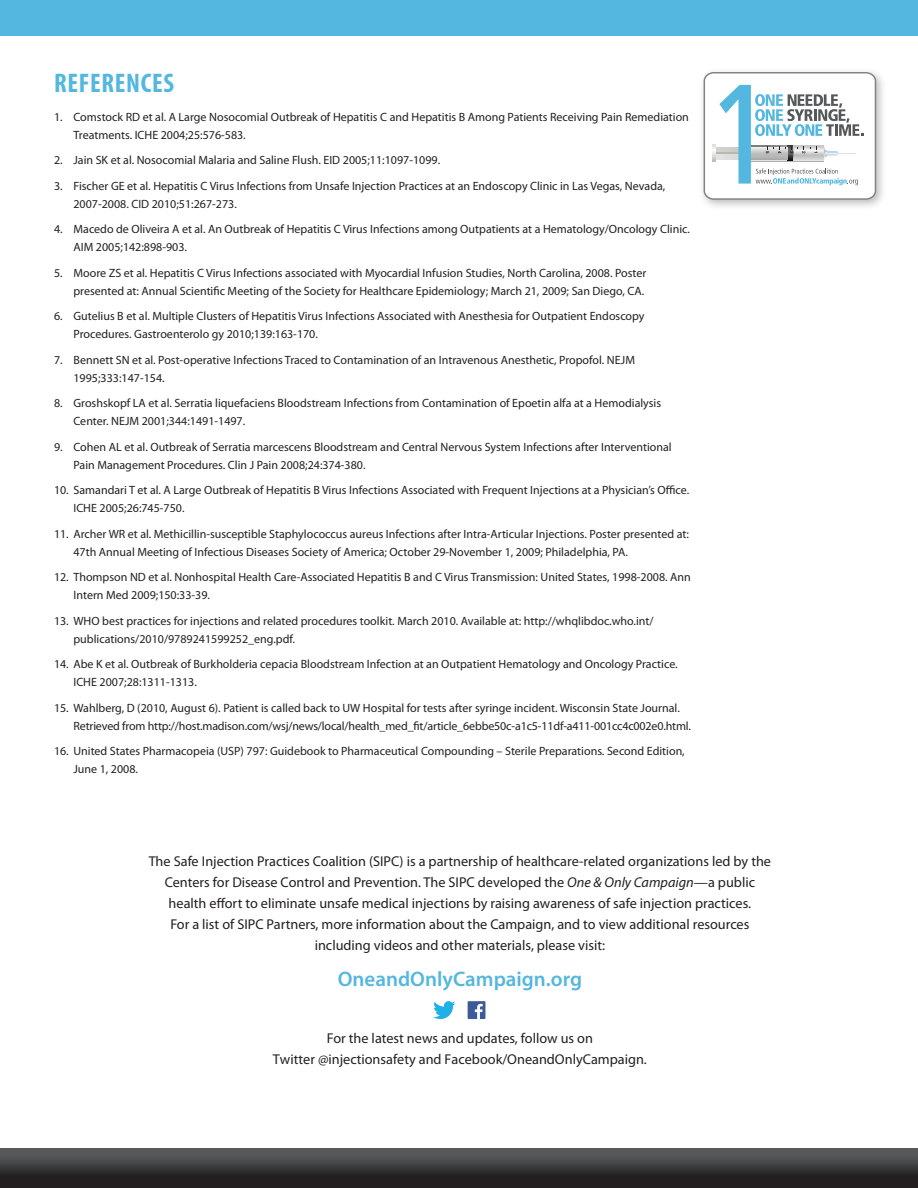
<style>
.page{position:relative;width:918px;height:1188px;background:#fff}
.page>*{position:absolute;margin:0;border:0;box-sizing:border-box;transform-origin:0 0}
.Section_headers{font:700 condensed 27px "Myriad Pro";letter-spacing:.025em;color:#54b7df}
.t1{font:600 21px "Myriad Pro";color:#54b7df}
.t2{font:14.25px/21px "Myriad Pro";color:#231f20;text-align:center}
.references{font:12px/18px "Myriad Pro";color:#231f20}
.s1{font-style:italic}
</style>
<div class="page">
<div style="left:0;top:1148px;width:918px;height:40px;background:linear-gradient(to bottom,#5e6162,#191415)"></div>
<div style="left:0;top:0;width:918px;height:36px;background:#54b7df"></div>
<div style="left:699px;top:67px;width:188px;height:144px;background:#231f20;opacity:.3"></div>
<svg style="left:704px;top:72px;width:172px;height:128px"></svg>
<svg style="left:433px;top:1001px;width:22px;height:18px"></svg>
<div style="left:468px;top:1001px;width:17px;height:18px;background:#3c5a99"></div>
<svg style="left:475px;top:1004px;width:8px;height:15px"></svg>
<h1 class="Section_headers" style="left:54px;top:66px;width:121px">REFERENCES</h1>
<p class="references" style="left:74px;top:108px;width:617px;text-indent:-20px">1. Comstock RD et al. A Large Nosocomial Outbreak of Hepatitis C and Hepatitis B Among Patients Receiving Pain Remediation<br>Treatments. ICHE 2004;25:576-583.</p>
<p class="references" style="left:54px;top:151px;width:388px">2. Jain SK et al. Nosocomial Malaria and Saline Flush. EID 2005;11:1097-1099.</p>
<p class="references" style="left:74px;top:177px;width:593px;text-indent:-20px">3. Fischer GE et al. Hepatitis C Virus Infections from Unsafe Injection Practices at an Endoscopy Clinic in Las Vegas, Nevada,<br>2007-2008. CID 2010;51:267-273.</p>
<p class="references" style="left:74px;top:220px;width:618px;text-indent:-20px">4. Macedo de Oliveira A et al. An Outbreak of Hepatitis C Virus Infections among Outpatients at a Hematology/Oncology Clinic.<br>AIM 2005;142:898-903.</p>
<p class="references" style="left:54px;top:264px;width:594px;text-align:right">5. Moore ZS et al. Hepatitis C Virus Infections associated with Myocardial Infusion Studies, North Carolina, 2008. Poster presented at: Annual Scientific Meeting of the Society for Healthcare Epidemiology; March 21, 2009; San Diego, CA.</p>
<p class="references" style="left:74px;top:307px;width:573px;text-indent:-20px">6. Gutelius B et al. Multiple Clusters of Hepatitis Virus Infections Associated with Anesthesia for Outpatient Endoscopy<br>Procedures. Gastroenterolo gy 2010;139:163-170.</p>
<p class="references" style="left:74px;top:351px;width:563px;text-indent:-20px">7. Bennett SN et al. Post-operative Infections Traced to Contamination of an Intravenous Anesthetic, Propofol. NEJM<br>1995;333:147-154.</p>
<p class="references" style="left:74px;top:394px;width:589px;text-indent:-20px">8. Groshskopf LA et al. Serratia liquefaciens Bloodstream Infections from Contamination of Epoetin alfa at a Hemodialysis<br>Center. NEJM 2001;344:1491-1497.</p>
<p class="references" style="left:74px;top:438px;width:600px;text-indent:-20px">9. Cohen AL et al. Outbreak of Serratia marcescens Bloodstream and Central Nervous System Infections after Interventional<br>Pain Management Procedures. Clin J Pain 2008;24:374-380.</p>
<p class="references" style="left:74px;top:481px;width:617px;text-indent:-20px">10. Samandari T et al. A Large Outbreak of Hepatitis B Virus Infections Associated with Frequent Injections at a Physician’s Office.<br>ICHE 2005;26:745-750.</p>
<p class="references" style="left:74px;top:525px;width:617px;text-indent:-20px">11. Archer WR et al. Methicillin-susceptible Staphylococcus aureus Infections after Intra-Articular Injections. Poster presented at:<br>47th Annual Meeting of Infectious Diseases Society of America; October 29-November 1, 2009; Philadelphia, PA.</p>
<p class="references" style="left:74px;top:568px;width:619px;text-indent:-20px">12. Thompson ND et al. Nonhospital Health Care-Associated Hepatitis B and C Virus Transmission: United States, 1998-2008. Ann<br>Intern Med 2009;150:33-39.</p>
<p class="references" style="left:74px;top:612px;width:582px;text-indent:-20px">13. WHO best practices for injections and related procedures toolkit. March 2010. Available at: http://whqlibdoc.who.int/ publications/2010/9789241599252_eng.pdf.</p>
<p class="references" style="left:74px;top:655px;width:606px;text-indent:-20px">14. Abe K et al. Outbreak of Burkholderia cepacia Bloodstream Infection at an Outpatient Hematology and Oncology Practice.<br>ICHE 2007;28:1311-1313.</p>
<p class="references" style="left:74px;top:699px;width:619px;text-indent:-20px">15. Wahlberg, D (2010, August 6). Patient is called back to UW Hospital for tests after syringe incident. Wisconsin State Journal.<br>Retrieved from http://host.madison.com/wsj/news/local/health_med_fit/article_6ebbe50c-a1c5-11df-a411-001cc4c002e0.html.</p>
<p class="references" style="left:74px;top:742px;width:613px;text-indent:-20px">16. United States Pharmacopeia (USP) 797: Guidebook to Pharmaceutical Compounding – Sterile Preparations. Second Edition,<br>June 1, 2008.</p>
<p class="t2" style="left:149px;top:850px;width:624px">The Safe Injection Practices Coalition (SIPC) is a partnership of healthcare-related organizations led by the Centers for Disease Control and Prevention. The SIPC developed the <span class="s1">One &amp; Only Campaign</span>—a public health effort to eliminate unsafe medical injections by raising awareness of safe injection practices.<br>For a list of SIPC Partners, more information about the Campaign, and to view additional resources including videos and other materials, please visit:</p>
<p class="t1" style="left:338px;top:965px;width:246px">OneandOnlyCampaign.org</p>
<p class="t2" style="left:273px;top:1027px;width:376px">For the latest news and updates, follow us on<br>Twitter @injectionsafety and Facebook/OneandOnlyCampaign.</p>
</div>
